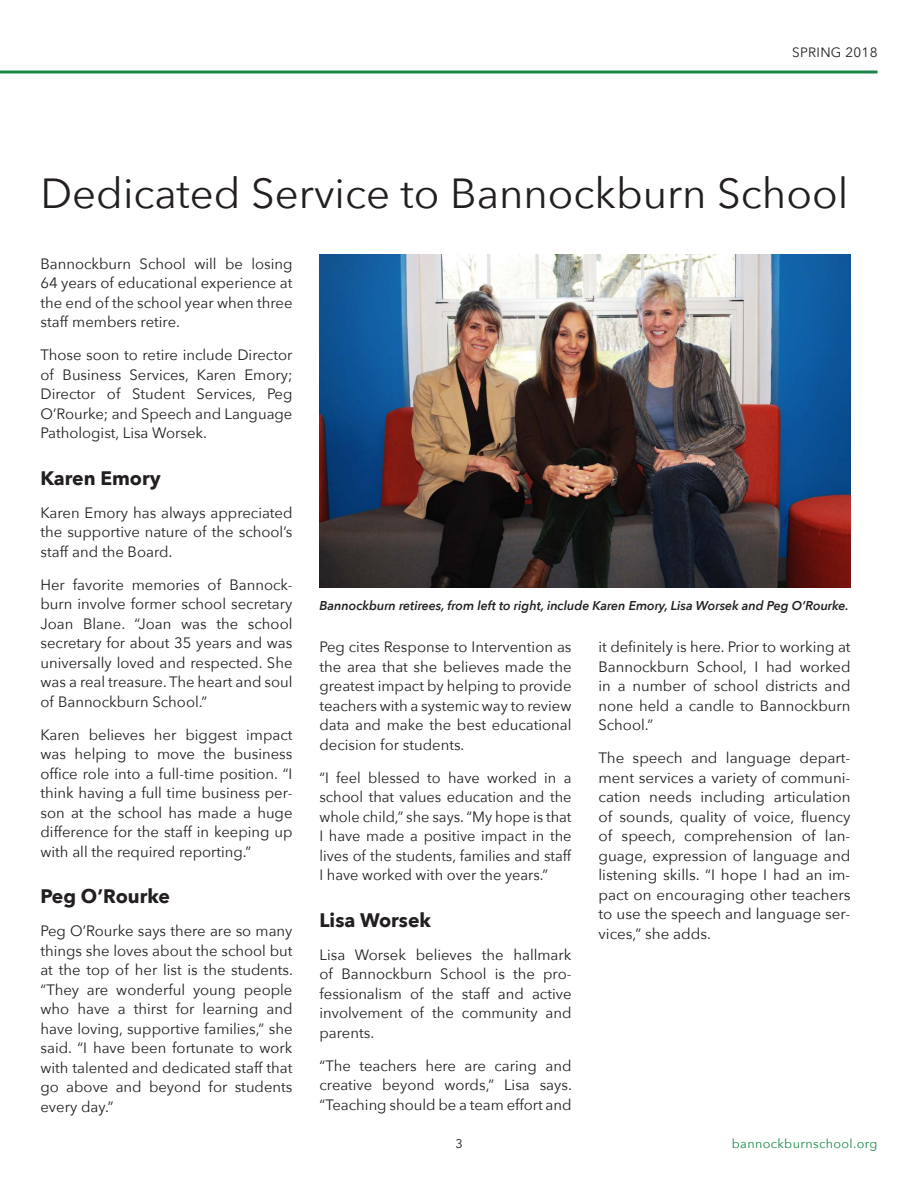
<style>
.page{position:relative;width:918px;height:1188px;background:#fff}
.page>*{position:absolute;margin:0;border:0;box-sizing:border-box;transform-origin:0 0}
.t1{font:42px "Avenir Next";color:#231f20}
.t2{font:700 19.5px "Avenir Next";color:#231f20}
.t3{font:15px/19.5px "Avenir Next";color:#231f20;text-align:justify}
.t4{font:13.5px "Avenir Next";letter-spacing:.02em;color:#231f20}
.t5{font:italic 600 12.75px "Avenir Next";color:#231f20}
.t6{font:12.6px "Avenir Next";letter-spacing:.03em;color:#1a8746}
.t7{font:12.6px "Avenir Next";color:#231f20}
</style>
<div class="page">
<svg style="left:0;top:70px;width:878px;height:4px;background:#53a474"></svg>
<img style="left:320px;top:255px;width:530px;height:333px">
<p class="t4" style="left:792px;top:41px;width:87px">SPRING 2018</p>
<h1 class="t1" style="left:40px;top:158px;width:809px">Dedicated Service to Bannockburn School</h1>
<p class="t3" style="left:40px;top:253px;width:254px">Bannockburn School will be losing 64 years of educational experience at the end of the school year when three staff members retire.</p>
<p class="t3" style="left:40px;top:345px;width:254px">Those soon to retire include Director of Business Services, Karen Emory; Director of Student Services, Peg O’Rourke; and Speech and Language Pathologist, Lisa Worsek.</p>
<h2 class="t2" style="left:40px;top:461px;width:122px">Karen Emory</h2>
<p class="t3" style="left:40px;top:502px;width:254px">Karen Emory has always appreciated the supportive nature of the school’s staff and the Board.</p>
<p class="t3" style="left:40px;top:574px;width:254px">Her favorite memories of Bannock&shy;burn involve former school secretary Joan Blane. “Joan was the school secretary for about 35 years and was universally loved and respected. She was a real treasure. The heart and soul of Bannockburn School.”</p>
<p class="t3" style="left:40px;top:724px;width:254px">Karen believes her biggest impact was helping to move the business office role into a full-time position. “I think having a full time business per&shy;son at the school has made a huge difference for the staff in keeping up with all the required reporting.”</p>
<h2 class="t2" style="left:40px;top:880px;width:131px">Peg O’Rourke</h2>
<p class="t3" style="left:40px;top:921px;width:254px">Peg O’Rourke says there are so many things she loves about the school but at the top of her list is the students. “They are wonderful young people who have a thirst for learning and have loving, supportive families,” she said. “I have been fortunate to work with talented and dedicated staff that go above and beyond for students every day.”</p>
<p class="t5" style="left:320px;top:594px;width:531px">Bannockburn retirees, from left to right, include Karen Emory, Lisa Worsek and Peg O’Rourke.</p>
<p class="t3" style="left:320px;top:637px;width:254px">Peg cites Response to Intervention as the area that she believes made the greatest impact by helping to provide teachers with a systemic way to review data and make the best educational decision for students.</p>
<p class="t3" style="left:320px;top:767px;width:254px">“I feel blessed to have worked in a school that values education and the whole child,” she says. “My hope is that I have made a positive impact in the lives of the students, families and staff I have worked with over the years.”</p>
<h2 class="t2" style="left:320px;top:903px;width:113px">Lisa Worsek</h2>
<p class="t3" style="left:320px;top:944px;width:254px">Lisa Worsek believes the hallmark of Bannockburn School is the pro&shy;fessionalism of the staff and active involvement of the community and parents.</p>
<p class="t3" style="left:320px;top:1055px;width:254px">“The teachers here are caring and creative beyond words,” Lisa says. “Teaching should be a team effort and</p>
<p class="t3" style="left:599px;top:637px;width:254px">it definitely is here. Prior to working at Bannockburn School, I had worked in a number of school districts and none held a candle to Bannockburn School.”</p>
<p class="t3" style="left:598px;top:748px;width:254px">The speech and language depart&shy;ment services a variety of communi&shy;cation needs including articulation of sounds, quality of voice, fluency of speech, comprehension of lan&shy;guage, expression of language and listening skills. “I hope I had an im&shy;pact on encouraging other teachers to use the speech and language ser&shy;vices,” she adds.</p>
<p class="t7" style="left:455px;top:1133px;width:9px">3</p>
<p class="t6" style="left:732px;top:1133px;width:147px">bannockburnschool.org</p>
</div>
